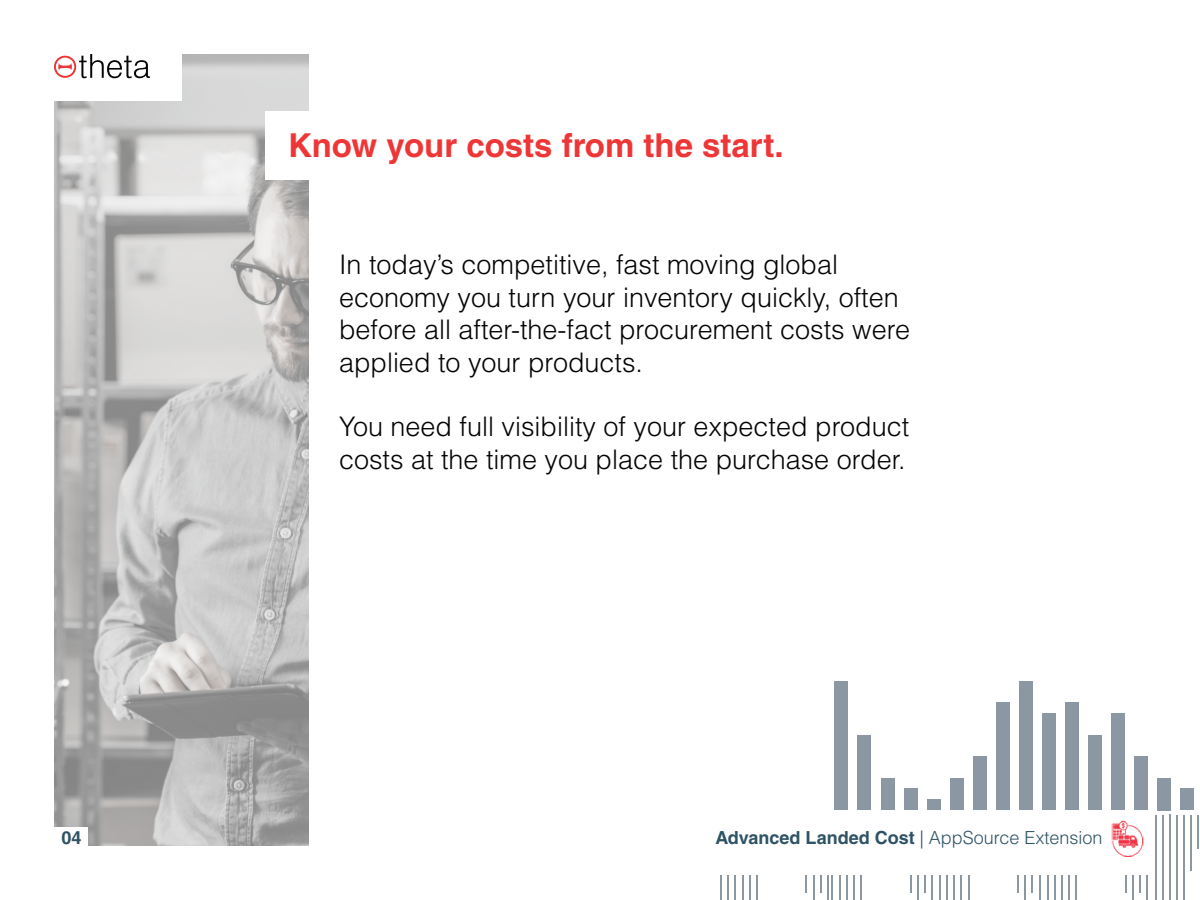
<style>
.page{position:relative;width:1200px;height:900px;background:#fff}
.page>*{position:absolute;margin:0;border:0;box-sizing:border-box;transform-origin:0 0}
.t1{font:700 33px "Helvetica LT Std";color:#ee3637}
.t2{font:300 27px/32.4px "Helvetica LT Std";color:#040503}
.t3{font:300 18px "Helvetica LT Std";color:#2f5365}
.t4{font:700 18px "Helvetica LT Std";color:#2f5365}
.s1{font-weight:700}
</style>
<div class="page">
<div style="left:1181px;top:789px;width:13px;height:21px;background:#8b98a3"></div>
<div style="left:1158px;top:778px;width:13px;height:32px;background:#8b98a3"></div>
<div style="left:1134px;top:756px;width:14px;height:54px;background:#8b98a3"></div>
<div style="left:1088px;top:735px;width:14px;height:75px;background:#8b98a3"></div>
<div style="left:1111px;top:713px;width:14px;height:97px;background:#8b98a3"></div>
<div style="left:927px;top:799px;width:13px;height:11px;background:#8b98a3"></div>
<div style="left:904px;top:789px;width:13px;height:21px;background:#8b98a3"></div>
<div style="left:881px;top:778px;width:13px;height:32px;background:#8b98a3"></div>
<div style="left:950px;top:778px;width:14px;height:32px;background:#8b98a3"></div>
<div style="left:973px;top:756px;width:14px;height:54px;background:#8b98a3"></div>
<div style="left:858px;top:735px;width:13px;height:75px;background:#8b98a3"></div>
<div style="left:1042px;top:713px;width:14px;height:97px;background:#8b98a3"></div>
<div style="left:996px;top:703px;width:14px;height:107px;background:#8b98a3"></div>
<div style="left:1065px;top:703px;width:14px;height:107px;background:#8b98a3"></div>
<div style="left:835px;top:681px;width:13px;height:129px;background:#8b98a3"></div>
<div style="left:1019px;top:681px;width:14px;height:129px;background:#8b98a3"></div>
<hr style="left:820px;top:815px;width:1px;height:78px;background:#3f5466">
<hr style="left:806px;top:815px;width:1px;height:78px;background:#3f5466">
<hr style="left:749px;top:815px;width:1px;height:85px;background:#3f5466">
<hr style="left:813px;top:815px;width:1px;height:85px;background:#3f5466">
<hr style="left:735px;top:815px;width:1px;height:85px;background:#3f5466">
<hr style="left:756px;top:815px;width:1px;height:85px;background:#3f5466">
<hr style="left:728px;top:815px;width:1px;height:85px;background:#3f5466">
<hr style="left:827px;top:815px;width:1px;height:85px;background:#3f5466">
<hr style="left:742px;top:815px;width:1px;height:85px;background:#3f5466">
<hr style="left:721px;top:815px;width:1px;height:85px;background:#3f5466">
<hr style="left:924px;top:815px;width:1px;height:78px;background:#3f5466">
<hr style="left:910px;top:815px;width:1px;height:78px;background:#3f5466">
<hr style="left:853px;top:815px;width:1px;height:85px;background:#3f5466">
<hr style="left:917px;top:815px;width:1px;height:85px;background:#3f5466">
<hr style="left:839px;top:815px;width:1px;height:85px;background:#3f5466">
<hr style="left:860px;top:815px;width:2px;height:85px;background:#3f5466">
<hr style="left:832px;top:815px;width:1px;height:85px;background:#3f5466">
<hr style="left:931px;top:815px;width:2px;height:85px;background:#3f5466">
<hr style="left:846px;top:815px;width:1px;height:85px;background:#3f5466">
<hr style="left:1032px;top:815px;width:1px;height:78px;background:#3f5466">
<hr style="left:1018px;top:815px;width:1px;height:78px;background:#3f5466">
<hr style="left:961px;top:815px;width:1px;height:85px;background:#3f5466">
<hr style="left:1025px;top:815px;width:1px;height:85px;background:#3f5466">
<hr style="left:947px;top:815px;width:1px;height:85px;background:#3f5466">
<hr style="left:968px;top:815px;width:1px;height:85px;background:#3f5466">
<hr style="left:939px;top:815px;width:2px;height:85px;background:#3f5466">
<hr style="left:1039px;top:815px;width:1px;height:85px;background:#3f5466">
<hr style="left:954px;top:815px;width:1px;height:85px;background:#3f5466">
<hr style="left:1139px;top:815px;width:2px;height:78px;background:#3f5466">
<hr style="left:1125px;top:815px;width:2px;height:78px;background:#3f5466">
<hr style="left:1068px;top:815px;width:2px;height:85px;background:#3f5466">
<hr style="left:1132px;top:815px;width:2px;height:85px;background:#3f5466">
<hr style="left:1054px;top:815px;width:2px;height:85px;background:#3f5466">
<hr style="left:1076px;top:815px;width:1px;height:85px;background:#3f5466">
<hr style="left:1047px;top:815px;width:1px;height:85px;background:#3f5466">
<hr style="left:1147px;top:815px;width:1px;height:85px;background:#3f5466">
<hr style="left:1061px;top:815px;width:2px;height:85px;background:#3f5466">
<hr style="left:1197px;top:815px;width:2px;height:33px;background:#3f5466">
<hr style="left:1190px;top:815px;width:2px;height:55px;background:#3f5466">
<hr style="left:1176px;top:815px;width:1px;height:85px;background:#3f5466">
<hr style="left:1162px;top:815px;width:1px;height:85px;background:#3f5466">
<hr style="left:1183px;top:815px;width:2px;height:85px;background:#3f5466">
<hr style="left:1155px;top:815px;width:1px;height:85px;background:#3f5466">
<hr style="left:1169px;top:815px;width:1px;height:85px;background:#3f5466">
<div style="left:680px;top:810px;width:474px;height:64px;background:#fff"></div>
<img style="left:54px;top:54px;width:255px;height:792px">
<div style="left:34px;top:827px;width:54px;height:21px;background:#fff"></div>
<div style="left:47px;top:49px;width:135px;height:51px;background:#fff"></div>
<svg style="left:54px;top:54px;width:96px;height:24px"></svg>
<div style="left:266px;top:111px;width:72px;height:69px;background:#fff"></div>
<img style="left:1111px;top:820px;width:33px;height:37px">
<p class="t4" style="left:62px;top:827px;width:22px">04</p>
<p class="t1" style="left:288px;top:126px;width:497px">Know your costs from the start.</p>
<p class="t2" style="left:339px;top:248px;width:573px">In today’s competitive, fast moving global economy you turn your inventory quickly, often before all after-the-fact procurement costs were applied to your products.</p>
<p class="t2" style="left:339px;top:410px;width:572px">You need full visibility of your expected product costs at the time you place the purchase order.</p>
<p class="t3" style="left:715px;top:826px;width:389px"><span class="s1">Advanced Landed Cost</span> | AppSource Extension</p>
</div>
